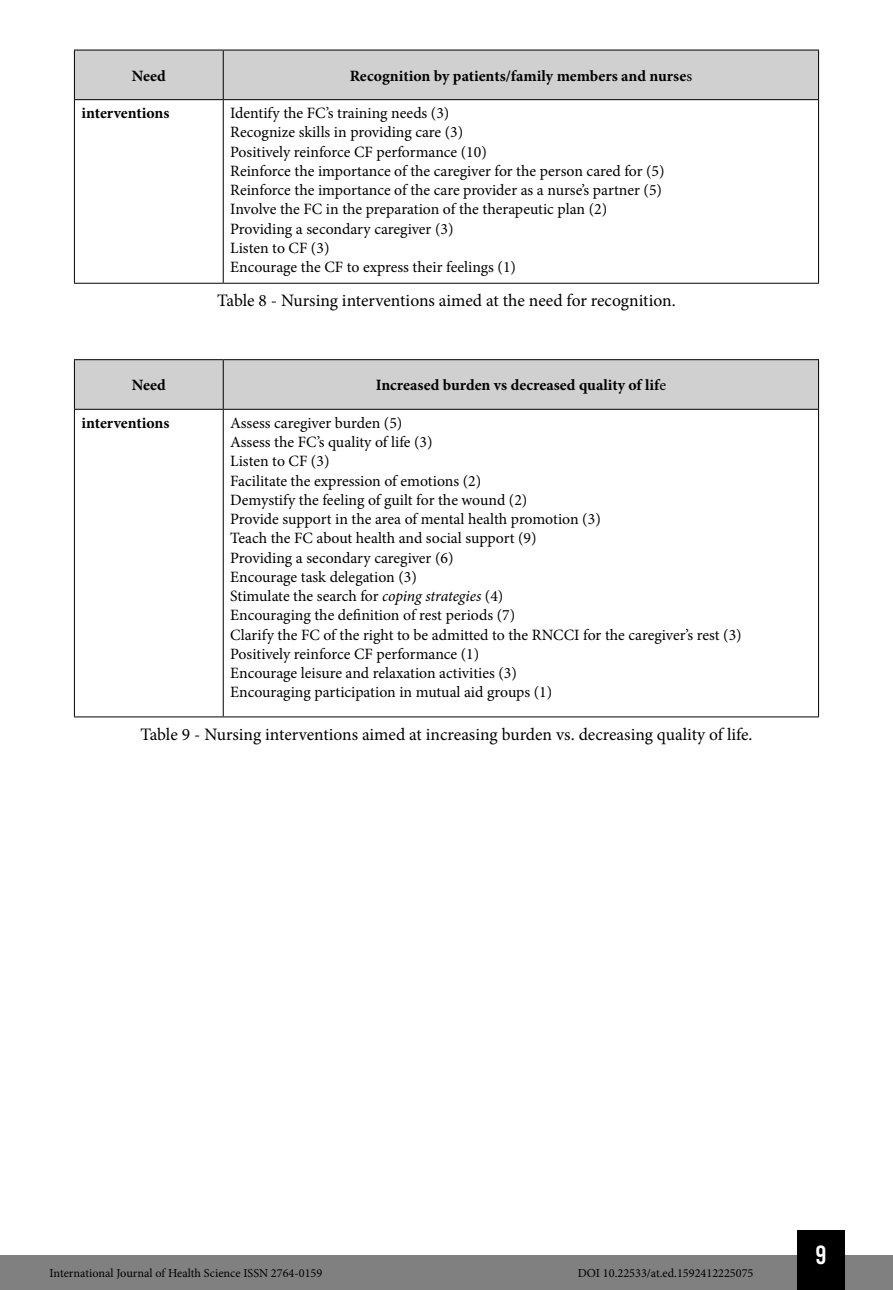
<style>
.page{position:relative;width:893px;height:1290px;background:#fff}
.page>*{position:absolute;margin:0;border:0;box-sizing:border-box;transform-origin:0 0}
.t1{font:26.25px "Bebas Kai";color:#fff}
.Info_Imagem{font:17.5px "Minion Pro";color:#000}
.Tabela{font:15.75px "Minion Pro";color:#000}
.Tabela-2{font:700 15.75px "Minion Pro";color:#000}
.t2{font:12.25px "Minion Pro";color:#000}
.s1{font-weight:400}
.s2{font-style:italic}
</style>
<div class="page">
<div style="left:0;top:1255px;width:893px;height:35px;background:#808080"></div>
<div style="left:797px;top:1230px;width:48px;height:60px;background:#000"></div>
<div style="left:75px;top:51px;width:743px;height:48px;background:#d0d0d0"></div>
<hr style="left:74px;top:50px;width:149px;height:1px;background:#000">
<hr style="left:74px;top:50px;width:1px;height:49px;background:#000">
<hr style="left:223px;top:50px;width:596px;height:1px;background:#000">
<hr style="left:223px;top:50px;width:1px;height:49px;background:#000">
<hr style="left:818px;top:50px;width:1px;height:49px;background:#000">
<hr style="left:74px;top:99px;width:149px;height:1px;background:#000">
<hr style="left:223px;top:99px;width:596px;height:1px;background:#000">
<hr style="left:74px;top:283px;width:149px;height:1px;background:#000">
<hr style="left:223px;top:283px;width:596px;height:1px;background:#000">
<hr style="left:74px;top:100px;width:1px;height:183px;background:#000">
<hr style="left:223px;top:100px;width:1px;height:183px;background:#000">
<hr style="left:818px;top:100px;width:1px;height:183px;background:#000">
<div style="left:75px;top:360px;width:743px;height:49px;background:#d0d0d0"></div>
<hr style="left:74px;top:359px;width:149px;height:1px;background:#000">
<hr style="left:74px;top:360px;width:1px;height:49px;background:#000">
<hr style="left:223px;top:359px;width:596px;height:1px;background:#000">
<hr style="left:223px;top:360px;width:1px;height:49px;background:#000">
<hr style="left:818px;top:360px;width:1px;height:49px;background:#000">
<hr style="left:74px;top:409px;width:149px;height:1px;background:#000">
<hr style="left:223px;top:409px;width:596px;height:1px;background:#000">
<hr style="left:74px;top:716px;width:149px;height:1px;background:#000">
<hr style="left:223px;top:716px;width:596px;height:1px;background:#000">
<hr style="left:74px;top:410px;width:1px;height:306px;background:#000">
<hr style="left:223px;top:410px;width:1px;height:306px;background:#000">
<hr style="left:818px;top:410px;width:1px;height:306px;background:#000">
<p class="Tabela-2" style="left:132px;top:64px;width:36px">Need</p>
<p class="Tabela-2" style="left:350px;top:64px;width:344px">Recognition by patients/family members and nurse<span class="s1">s</span></p>
<p class="Tabela-2" style="left:81px;top:102px;width:90px">interventions</p>
<p class="Tabela" style="left:230px;top:103px;width:221px">Identify the FC’s training needs (3)</p>
<p class="Tabela" style="left:230px;top:122px;width:234px">Recognize skills in providing care (3)</p>
<p class="Tabela" style="left:230px;top:141px;width:258px">Positively reinforce CF performance (10)</p>
<p class="Tabela" style="left:230px;top:160px;width:436px">Reinforce the importance of the caregiver for the person cared for (5)</p>
<p class="Tabela" style="left:230px;top:180px;width:433px">Reinforce the importance of the care provider as a nurse’s partner (5)</p>
<p class="Tabela" style="left:230px;top:199px;width:378px">Involve the FC in the preparation of the therapeutic plan (2)</p>
<p class="Tabela" style="left:230px;top:218px;width:225px">Providing a secondary caregiver (3)</p>
<p class="Tabela" style="left:230px;top:237px;width:101px">Listen to CF (3)</p>
<p class="Tabela" style="left:230px;top:256px;width:287px">Encourage the CF to express their feelings (1)</p>
<p class="Info_Imagem" style="left:217px;top:289px;width:460px">Table 8 - Nursing interventions aimed at the need for recognition.</p>
<p class="Tabela-2" style="left:132px;top:374px;width:36px">Need</p>
<p class="Tabela-2" style="left:376px;top:374px;width:292px">Increased burden vs decreased quality of lif<span class="s1">e</span></p>
<p class="Tabela-2" style="left:81px;top:412px;width:90px">interventions</p>
<p class="Tabela" style="left:230px;top:412px;width:174px">Assess caregiver burden (5)</p>
<p class="Tabela" style="left:230px;top:431px;width:204px">Assess the FC’s quality of life (3)</p>
<p class="Tabela" style="left:230px;top:451px;width:101px">Listen to CF (3)</p>
<p class="Tabela" style="left:230px;top:470px;width:252px">Facilitate the expression of emotions (2)</p>
<p class="Tabela" style="left:230px;top:489px;width:299px">Demystify the feeling of guilt for the wound (2)</p>
<p class="Tabela" style="left:230px;top:508px;width:372px">Provide support in the area of mental health promotion (3)</p>
<p class="Tabela" style="left:230px;top:528px;width:308px">Teach the FC about health and social support (9)</p>
<p class="Tabela" style="left:230px;top:547px;width:225px">Providing a secondary caregiver (6)</p>
<p class="Tabela" style="left:230px;top:566px;width:188px">Encourage task delegation (3)</p>
<p class="Tabela" style="left:230px;top:585px;width:275px">Stimulate the search for <span class="s2">coping strategies</span> (4)</p>
<p class="Tabela" style="left:230px;top:605px;width:286px">Encouraging the definition of rest periods (7)</p>
<p class="Tabela" style="left:230px;top:624px;width:513px">Clarify the FC of the right to be admitted to the RNCCI for the caregiver’s rest (3)</p>
<p class="Tabela" style="left:230px;top:643px;width:251px">Positively reinforce CF performance (1)</p>
<p class="Tabela" style="left:230px;top:662px;width:288px">Encourage leisure and relaxation activities (3)</p>
<p class="Tabela" style="left:230px;top:682px;width:324px">Encouraging participation in mutual aid groups (1)</p>
<p class="Info_Imagem" style="left:140px;top:722px;width:613px">Table 9 - Nursing interventions aimed at increasing burden vs. decreasing quality of life.</p>
<p class="t2" style="left:50px;top:1265px;width:274px">International Journal of Health Science ISSN 2764-0159</p>
<p class="t2" style="left:578px;top:1265px;width:177px">DOI 10.22533/at.ed.1592412225075</p>
<h1 class="t1" style="left:815px;top:1241px;width:13px">9</h1>
</div>
